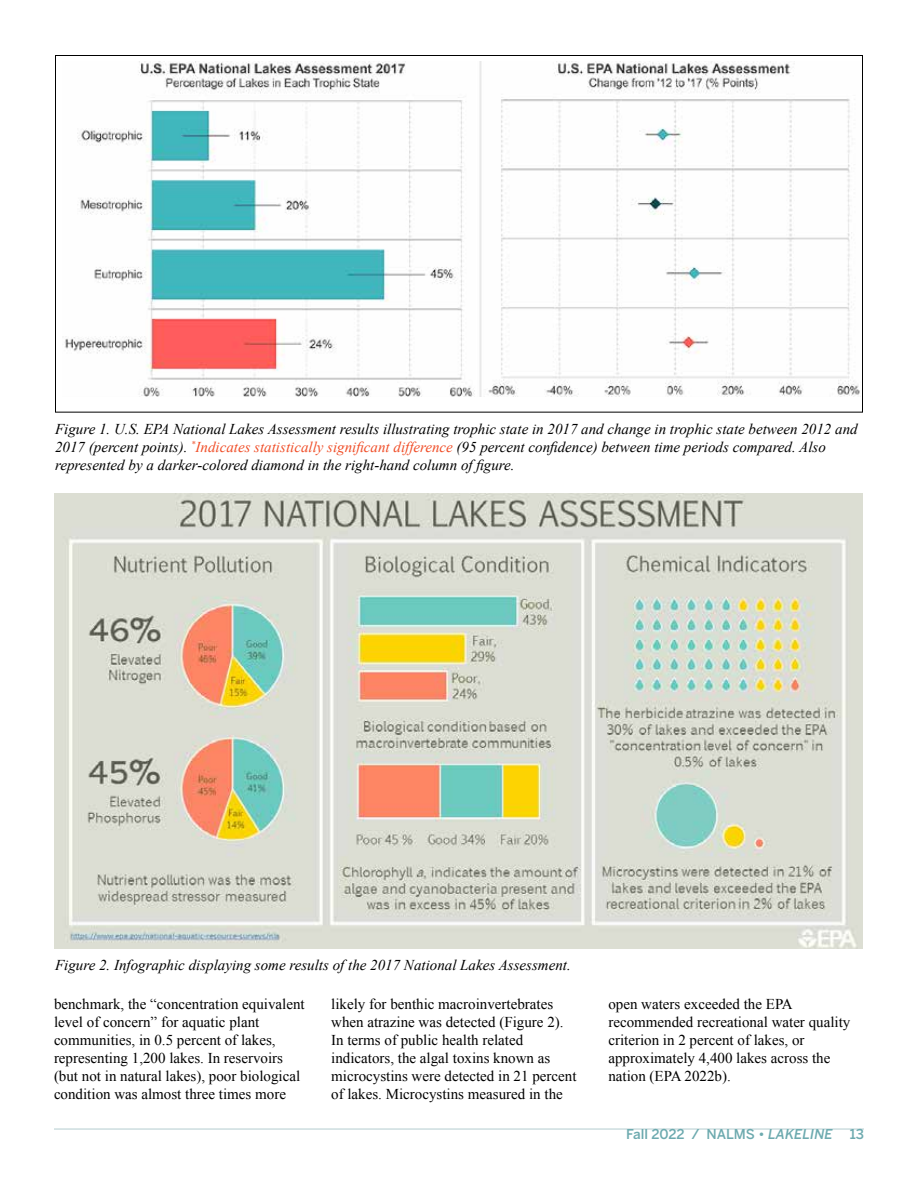
<style>
.page{position:relative;width:918px;height:1188px;background:#fff}
.page>*{position:absolute;margin:0;border:0;box-sizing:border-box;transform-origin:0 0}
.t1{font:15px/18px "Times New Roman";color:#000}
.t2{font:italic 15px/18px "Times New Roman";color:#000}
.t3{font:500 13.5px "Benton Sans";color:#6daaaf}
.s1{color:#f04d27}
.s2{font-style:italic}
</style>
<div class="page">
<hr style="left:54px;top:1128px;width:810px;height:2px;background:#ccdddf">
<img style="left:64px;top:62px;width:796px;height:334px">
<img style="left:54px;top:494px;width:809px;height:454px">
<p class="t2" style="left:55px;top:419px;width:804px">Figure 1. U.S. EPA National Lakes Assessment results illustrating trophic state in 2017 and change in trophic state between 2012 and<br>2017 (percent points). <sup>*</sup><span class="s1">Indicates statistically significant difference</span> (95 percent confidence) between time periods compared. Also represented by a darker-colored diamond in the right-hand column of figure.</p>
<p class="t2" style="left:55px;top:956px;width:517px">Figure 2. Infographic displaying some results of the 2017 National Lakes Assessment.</p>
<p class="t1" style="left:54px;top:995px;width:252px">benchmark, the “concentration equivalent level of concern” for aquatic plant communities, in 0.5 percent of lakes, representing 1,200 lakes. In reservoirs (but not in natural lakes), poor biological condition was almost three times more</p>
<p class="t1" style="left:331px;top:995px;width:247px">likely for benthic macroinvertebrates when atrazine was detected (Figure 2).<br>In terms of public health related indicators, the algal toxins known as microcystins were detected in 21 percent of lakes. Microcystins measured in the</p>
<p class="t1" style="left:608px;top:995px;width:244px">open waters exceeded the EPA recommended recreational water quality criterion in 2 percent of lakes, or approximately 4,400 lakes across the nation (EPA 2022b).</p>
<p class="t3" style="left:626px;top:1126px;width:208px">Fall 2022 / NALMS • <span class="s2">LAKELINE</span></p>
<p class="t3" style="left:850px;top:1126px;width:16px">13</p>
</div>
